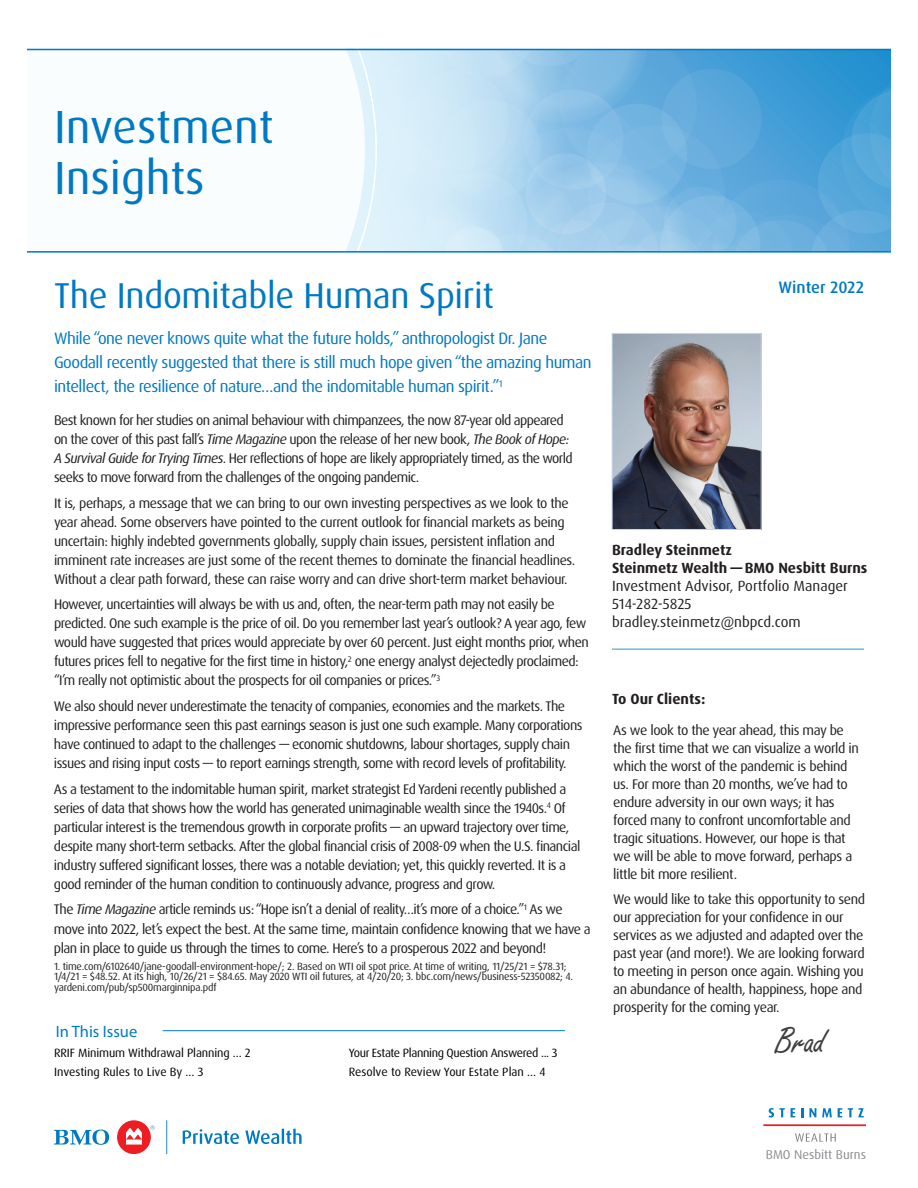
<style>
.page{position:relative;width:918px;height:1188px;background:#fff}
.page>*{position:absolute;margin:0;border:0;box-sizing:border-box;transform-origin:0 0}
.t1{font:46.5px/51px "Dax Pro";color:#0079c2}
.t2{font:39px "Freestyle Script";color:#3e3e3f}
.t3{font:36px "Dax Pro";letter-spacing:-.01em;color:#0079c2}
.t4{font:16.5px/24px "Dax Pro";letter-spacing:-.03em;color:#0079c2}
.t5{font:16.5px "Myriad Pro";color:#0079c2}
.t6{font:500 16.5px "Dax Pro";color:#0079c2}
.t7{font:14.7px/18px "Dax Pro";color:#231f20}
.t8{font:700 14.7px "Dax Pro";color:#231f20}
.t9{font:13.95px/19px "Dax Pro";letter-spacing:-.04em;color:#231f20}
.t10{font:12.75px "Dax Pro";color:#8a8c8f}
.t11{font:12px "Dax Pro";letter-spacing:-.01em;color:#000}
.t12{font:12px "Dax Pro";letter-spacing:-.03em;color:#000}
.t13{font:10.5px/10.5px "Dax Pro";letter-spacing:-.02em;color:#231f20}
.s1{font-style:italic}
.s2{font-weight:700}
</style>
<div class="page">
<svg style="left:769px;top:1108px;width:16px;height:10px"></svg>
<svg style="left:791px;top:1108px;width:4px;height:9px"></svg>
<svg style="left:801px;top:1108px;width:2px;height:9px"></svg>
<svg style="left:809px;top:1108px;width:7px;height:9px"></svg>
<svg style="left:822px;top:1108px;width:10px;height:9px"></svg>
<svg style="left:838px;top:1108px;width:4px;height:9px"></svg>
<svg style="left:848px;top:1108px;width:16px;height:9px"></svg>
<hr style="left:763px;top:1124px;width:102px;height:2px;background:#ee1d23">
<svg style="left:795px;top:1133px;width:41px;height:9px"></svg>
<hr style="left:612px;top:649px;width:252px;height:1px;background:#308ecd">
<img style="left:614px;top:335px;width:145px;height:193px">
<div style="left:612px;top:333px;width:149px;height:197px;border:1px solid #c6d8ef"></div>
<svg style="left:869px;top:50px;width:22px;height:201px;background:#48a2d7"></svg>
<svg style="left:377px;top:50px;width:492px;height:201px;background:#8bc3e7"></svg>
<svg style="left:27px;top:50px;width:350px;height:201px"></svg>
<hr style="left:163px;top:1030px;width:402px;height:1px;background:#0079c2">
<hr style="left:27px;top:251px;width:864px;height:2px;background:#0079c2">
<hr style="left:27px;top:49px;width:864px;height:1px;background:#0079c2">
<div style="left:117px;top:1120px;width:34px;height:34px;background:#ee1d23;border-radius:50%"></div>
<svg style="left:126px;top:1128px;width:16px;height:17px"></svg>
<svg style="left:183px;top:1129px;width:56px;height:15px"></svg>
<svg style="left:245px;top:1129px;width:57px;height:15px"></svg>
<svg style="left:54px;top:1130px;width:55px;height:15px"></svg>
<svg style="left:151px;top:1126px;width:4px;height:4px"></svg>
<svg style="left:166px;top:1120px;width:1px;height:34px"></svg>
<p class="t1" style="left:54px;top:101px;width:221px">Investment<br>Insights</p>
<p class="t3" style="left:54px;top:273px;width:442px">The Indomitable Human Spirit</p>
<p class="t4" style="left:54px;top:327px;width:539px">While “one never knows quite what the future holds,” anthropologist Dr. Jane<br>Goodall recently suggested that there is still much hope given “the amazing human intellect, the resilience of nature…and the indomitable human spirit.”<sup>1</sup></p>
<p class="t9" style="left:54px;top:411px;width:520px">Best known for her studies on animal behaviour with chimpanzees, the now 87-year old appeared on the cover of this past fall’s <span class="s1">Time Magazine</span> upon the release of her new book, <span class="s1">The Book of Hope:<br>A Survival Guide for Trying Times</span>. Her reflections of hope are likely appropriately timed, as the world seeks to move forward from the challenges of the ongoing pandemic.</p>
<p class="t9" style="left:54px;top:493px;width:523px">It is, perhaps, a message that we can bring to our own investing perspectives as we look to the year ahead. Some observers have pointed to the current outlook for financial markets as being uncertain: highly indebted governments globally, supply chain issues, persistent inflation and imminent rate increases are just some of the recent themes to dominate the financial headlines.<br>Without a clear path forward, these can raise worry and can drive short-term market behaviour.</p>
<p class="t9" style="left:54px;top:595px;width:536px">However, uncertainties will always be with us and, often, the near-term path may not easily be predicted. One such example is the price of oil. Do you remember last year’s outlook? A year ago, few would have suggested that prices would appreciate by over 60 percent. Just eight months prior, when futures prices fell to negative for the first time in history,<sup>2</sup> one energy analyst dejectedly proclaimed: “I’m really not optimistic about the prospects for oil companies or prices.”<sup>3</sup></p>
<p class="t9" style="left:54px;top:697px;width:530px">We also should never underestimate the tenacity of companies, economies and the markets. The impressive performance seen this past earnings season is just one such example. Many corporations have continued to adapt to the challenges — economic shutdowns, labour shortages, supply chain issues and rising input costs — to report earnings strength, some with record levels of profitability.</p>
<p class="t9" style="left:54px;top:779px;width:528px">As a testament to the indomitable human spirit, market strategist Ed Yardeni recently published a series of data that shows how the world has generated unimaginable wealth since the 1940s.<sup>4</sup> Of particular interest is the tremendous growth in corporate profits — an upward trajectory over time, despite many short-term setbacks. After the global financial crisis of 2008-09 when the U.S. financial industry suffered significant losses, there was a notable deviation; yet, this quickly reverted. It is a good reminder of the human condition to continuously advance, progress and grow.</p>
<p class="t9" style="left:54px;top:900px;width:538px">The <span class="s1">Time Magazine</span> article reminds us: “Hope isn’t a denial of reality…it’s more of a choice.”<sup>1</sup> As we move into 2022, let’s expect the best. At the same time, maintain confidence knowing that we have a plan in place to guide us through the times to come. Here’s to a prosperous 2022 and beyond!</p>
<p class="t13" style="left:54px;top:961px;width:521px">1. time.com/6102640/jane-goodall-environment-hope/; 2. Based on WTI oil spot price. At time of writing, 11/25/21 = $78.31;<br>1/4/21 = $48.52. At its high, 10/26/21 = $84.65. May 2020 WTI oil futures, at 4/20/20; 3. bbc.com/news/business-52350082; 4. yardeni.com/pub/sp500marginnipa.pdf</p>
<p class="t5" style="left:56px;top:1021px;width:83px">In This Issue</p>
<p class="t11" style="left:54px;top:1045px;width:198px">RRIF Minimum Withdrawal Planning ... 2</p>
<p class="t12" style="left:349px;top:1045px;width:210px">Your Estate Planning Question Answered ... 3</p>
<p class="t11" style="left:54px;top:1064px;width:151px">Investing Rules to Live By ... 3</p>
<p class="t11" style="left:349px;top:1064px;width:198px">Resolve to Review Your Estate Plan ... 4</p>
<p class="t6" style="left:779px;top:277px;width:87px">Winter 2022</p>
<p class="t7" style="left:612px;top:541px;width:257px"><span class="s2">Bradley Steinmetz<br>Steinmetz Wealth — BMO Nesbitt Burns<br></span>Investment Advisor, Portfolio Manager<br>514-282-5825 bradley.steinmetz@nbpcd.com</p>
<p class="t8" style="left:612px;top:690px;width:95px">To Our Clients:</p>
<p class="t9" style="left:613px;top:722px;width:247px;line-height:18px">As we look to the year ahead, this may be the first time that we can visualize a world in which the worst of the pandemic is behind us. For more than 20 months, we’ve had to endure adversity in our own ways; it has forced many to confront uncomfortable and tragic situations. However, our hope is that we will be able to move forward, perhaps a little bit more resilient.</p>
<p class="t9" style="left:613px;top:890px;width:253px;line-height:18px">We would like to take this opportunity to send our appreciation for your confidence in our services as we adjusted and adapted over the past year (and more!). We are looking forward to meeting in person once again. Wishing you an abundance of health, happiness, hope and prosperity for the coming year.</p>
<p class="t2" style="left:776px;top:1020px;width:51px">Brad</p>
<p class="t10" style="left:766px;top:1146px;width:102px">BMO Nesbitt Burns</p>
</div>
